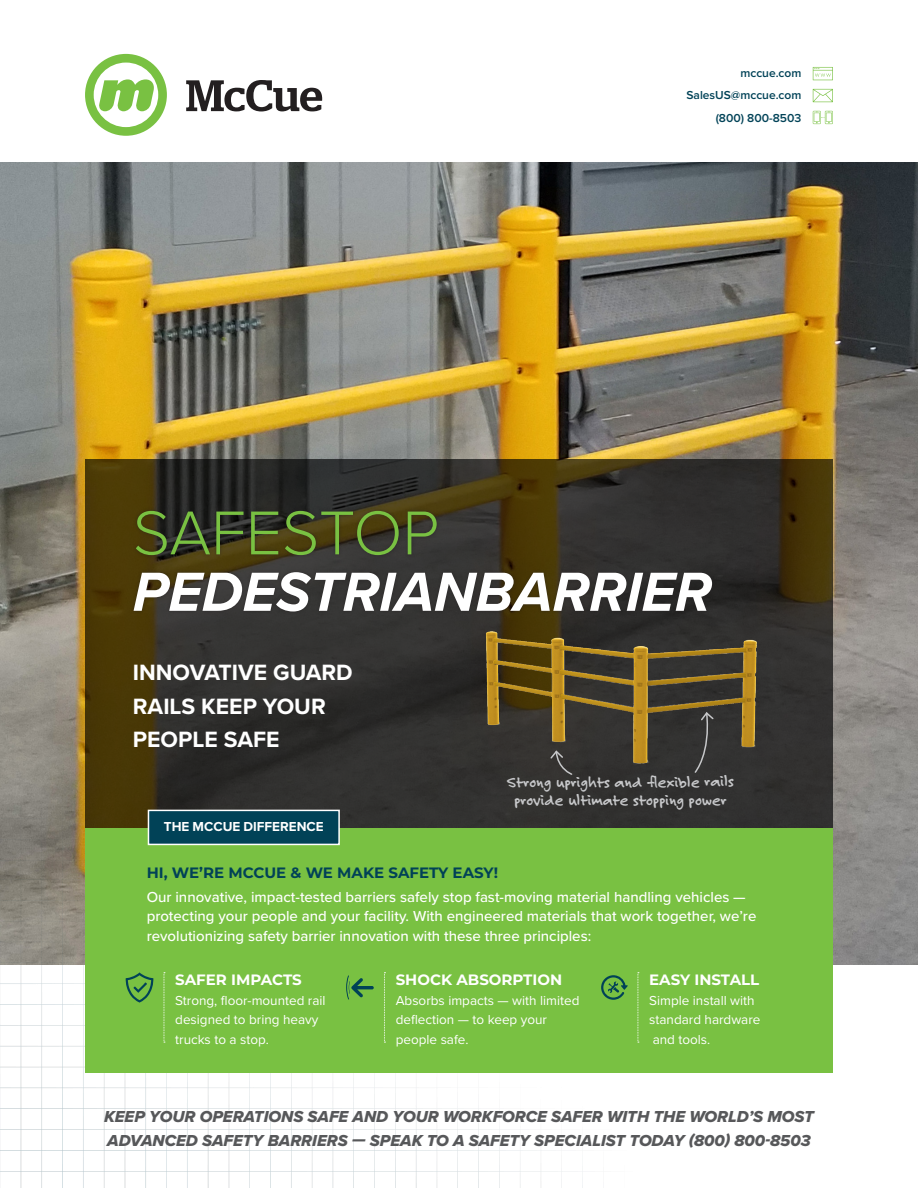
<style>
.page{position:relative;width:918px;height:1188px;background:#fff}
.page>*{position:absolute;margin:0;border:0;box-sizing:border-box;transform-origin:0 0}
.Cover_Title_01{font:300 64.2px "Proxima Nova";color:#79c142}
.Cover_Title_02{font:italic 700 57.15px "Proxima Nova";color:#fff}
.Text_04_Left{font:700 22.95px/33.5px "Proxima Nova";color:#fff}
.Text_04_Left-2{font:16.5px/24px "Proxima Nova Extrabld It";color:#57585a}
.Text_04_Left-3{font:700 16.5px/18.1px "Felt Tip Roman";color:#c7c8ca;text-align:center}
.Text_04_Left-4{font:500 15px/19.5px "Proxima Nova";color:#fff}
.t1{font:700 15px "Montserrat";color:#fff}
.Text_03{font:700 15px "Montserrat";color:#014257}
.Text_04_Left-5{font:13.5px/19.5px "Proxima Nova";color:#fff}
.Text_04_Left-6{font:700 13.5px "Proxima Nova";color:#fff}
.t2{font:600 12px "Proxima Nova";color:#014257}
</style>
<div class="page">
<img style="left:0;top:965px;width:745px;height:223px">
<img style="left:0;top:162px;width:918px;height:803px">
<svg style="left:813px;top:67px;width:20px;height:13px"></svg>
<svg style="left:813px;top:89px;width:20px;height:13px"></svg>
<svg style="left:813px;top:111px;width:20px;height:13px"></svg>
<svg style="left:85px;top:459px;width:748px;height:369px;background:#353124"></svg>
<div style="left:85px;top:828px;width:748px;height:244px;background:#79c142"></div>
<div style="left:148px;top:810px;width:192px;height:35px;background:#014257;border:2px solid #fff"></div>
<svg style="left:85px;top:54px;width:82px;height:82px"></svg>
<svg style="left:186px;top:80px;width:136px;height:31px"></svg>
<svg style="left:384px;top:972px;width:1px;height:71px"></svg>
<svg style="left:346px;top:975px;width:28px;height:25px"></svg>
<svg style="left:638px;top:972px;width:1px;height:71px"></svg>
<svg style="left:601px;top:975px;width:27px;height:25px"></svg>
<svg style="left:164px;top:972px;width:1px;height:71px"></svg>
<svg style="left:126px;top:972px;width:28px;height:31px"></svg>
<div style="left:130px;top:569px;width:586px;height:46px;background:#231f20;opacity:.5"></div>
<div style="left:132px;top:507px;width:308px;height:52px;background:#231f20;opacity:.5"></div>
<img style="left:473px;top:613px;width:296px;height:165px">
<svg style="left:694px;top:711px;width:21px;height:63px"></svg>
<svg style="left:549px;top:749px;width:24px;height:27px"></svg>
<p class="Cover_Title_01" style="left:133px;top:485px;width:308px">SAFESTOP</p>
<p class="t2" style="left:740px;top:64px;width:63px">mccue.com</p>
<p class="t2" style="left:686px;top:86px;width:117px">SalesUS@mccue.com</p>
<p class="t2" style="left:716px;top:109px;width:87px">(800) 800-8503</p>
<p class="Cover_Title_02" style="left:133px;top:549px;width:580px">PEDESTRIANBARRIER</p>
<p class="Text_04_Left" style="left:133px;top:655px;width:221px">INNOVATIVE GUARD<br>RAILS KEEP YOUR<br>PEOPLE SAFE</p>
<p class="Text_04_Left-6" style="left:164px;top:817px;width:161px">THE MCCUE DIFFERENCE</p>
<p class="Text_04_Left-3" style="left:507px;top:773px;width:228px">Strong uprights and flexible rails provide ultimate stopping power</p>
<p class="Text_03" style="left:147px;top:862px;width:353px">HI, WE’RE MCCUE &amp; WE MAKE SAFETY EASY!</p>
<p class="Text_04_Left-4" style="left:147px;top:887px;width:611px">Our innovative, impact-tested barriers safely stop fast-moving material handling vehicles — protecting your people and your facility. With engineered materials that work together, we’re revolutionizing safety barrier innovation with these three principles:</p>
<p class="t1" style="left:175px;top:969px;width:128px">SAFER IMPACTS</p>
<p class="Text_04_Left-5" style="left:175px;top:990px;width:152px">Strong, floor-mounted rail designed to bring heavy trucks to a stop.</p>
<p class="t1" style="left:396px;top:969px;width:168px">SHOCK ABSORPTION</p>
<p class="Text_04_Left-5" style="left:396px;top:990px;width:185px">Absorbs impacts — with limited deflection — to keep your people safe.</p>
<p class="t1" style="left:649px;top:969px;width:112px">EASY INSTALL</p>
<p class="Text_04_Left-5" style="left:649px;top:990px;width:113px">Simple install with standard hardware and tools.</p>
<p class="Text_04_Left-2" style="left:104px;top:1105px;width:711px">KEEP YOUR OPERATIONS SAFE AND YOUR WORKFORCE SAFER WITH THE WORLD’S MOST<br>ADVANCED SAFETY BARRIERS — SPEAK TO A SAFETY SPECIALIST TODAY (800) 800-8503</p>
</div>
